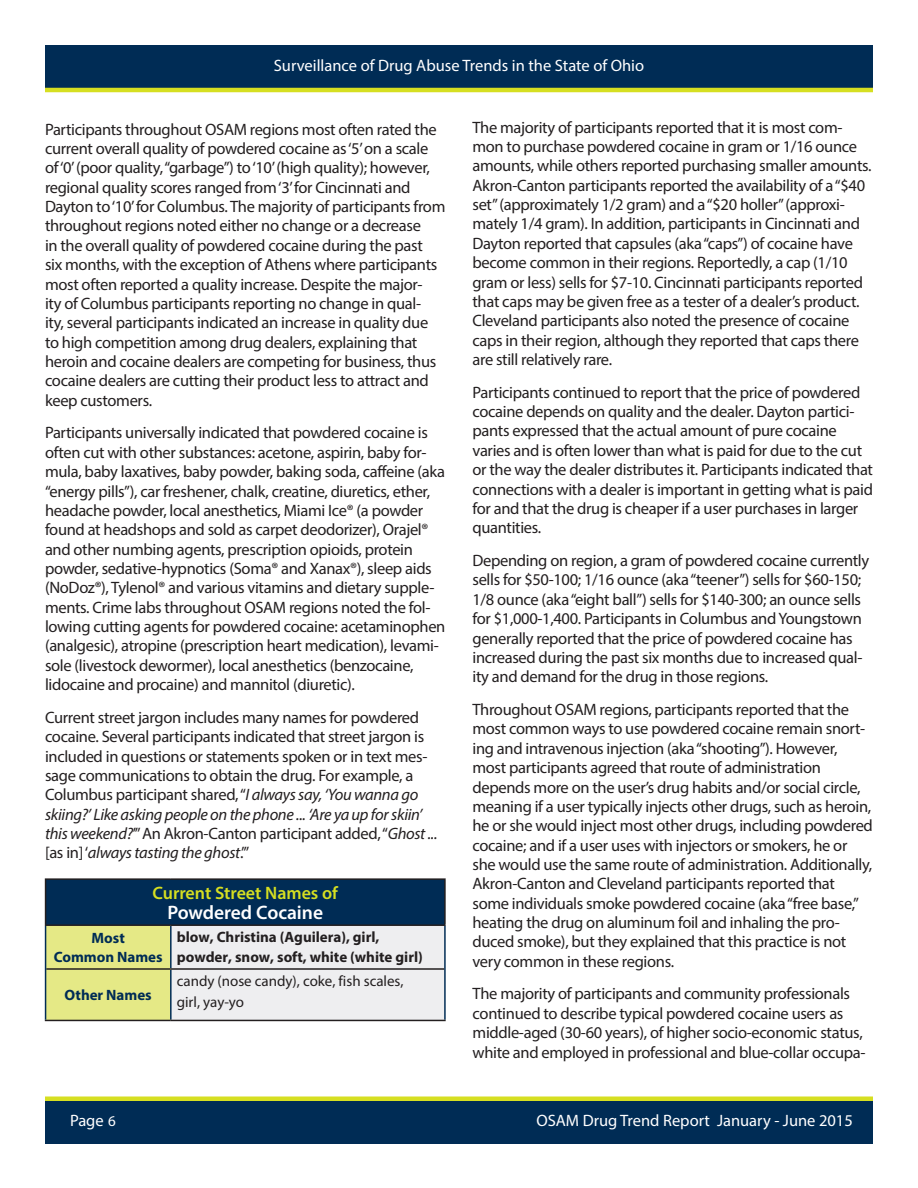
<style>
.page{position:relative;width:918px;height:1188px;background:#fff}
.page>*{position:absolute;margin:0;border:0;box-sizing:border-box;transform-origin:0 0}
.OSAM_Body_Text{font:600 19.5px "Myriad Pro";color:#fff}
.OSAM_Body_Text-2{font:600 18px "Myriad Pro";color:#d6df21}
.OSAM_Body_Text-3{font:16.5px/19.4px "Myriad Pro";letter-spacing:-.02em;color:#231f20}
.t1{font:16.5px "Myriad Pro";color:#fff}
.OSAM_Body_Text-4{font:700 15px/20.9px "Myriad Pro";color:#231f20}
.t2{font:15px/20.5px "Myriad Pro";color:#231f20}
.OSAM_Body_Text-5{font:700 15px/19.4px "Myriad Pro";color:#002c55;text-align:center}
.s1{font-style:italic}
.s2{font-size:15px}
</style>
<div class="page">
<div style="left:45px;top:1099px;width:828px;height:45px;background:#002c55"></div>
<div style="left:45px;top:45px;width:828px;height:45px;background:#002c55"></div>
<hr style="left:45px;top:88px;width:828px;height:4px;background:#d6df21">
<div style="left:45px;top:1096px;width:828px;height:5px;background:#d6df21"></div>
<div style="left:46px;top:879px;width:399px;height:46px;background:#002c55"></div>
<svg style="left:46px;top:926px;width:398px;height:94px;background:#e8eacd"></svg>
<hr style="left:45px;top:878px;width:126px;height:2px;background:#231f20">
<hr style="left:45px;top:880px;width:1px;height:44px;background:#231f20">
<hr style="left:171px;top:878px;width:275px;height:2px;background:#231f20">
<hr style="left:444px;top:880px;width:2px;height:44px;background:#231f20">
<hr style="left:170px;top:926px;width:2px;height:42px;background:#002c55">
<hr style="left:444px;top:926px;width:2px;height:43px;background:#002c55">
<hr style="left:170px;top:970px;width:2px;height:50px;background:#002c55">
<hr style="left:444px;top:969px;width:2px;height:51px;background:#002c55">
<hr style="left:45px;top:924px;width:126px;height:2px;background:#231f20">
<hr style="left:171px;top:924px;width:275px;height:2px;background:#231f20">
<hr style="left:46px;top:968px;width:125px;height:2px;background:#231f20">
<hr style="left:171px;top:968px;width:273px;height:2px;background:#231f20">
<hr style="left:45px;top:1020px;width:126px;height:1px;background:#231f20">
<hr style="left:171px;top:1020px;width:275px;height:1px;background:#231f20">
<hr style="left:45px;top:926px;width:1px;height:43px;background:#002c55">
<hr style="left:45px;top:969px;width:1px;height:51px;background:#002c55">
<p class="t1" style="left:274px;top:55px;width:372px">Surveillance of Drug Abuse Trends in the State of Ohio</p>
<p class="OSAM_Body_Text-3" style="left:45px;top:119px;width:402px">Participants throughout OSAM regions most often rated the current overall quality of powdered cocaine as ‘5’ on a scale of ‘0’ (poor quality, “garbage”) to ‘10’ (high quality); however, regional quality scores ranged from ‘3’ for Cincinnati and Dayton to ‘10’ for Columbus. The majority of participants from throughout regions noted either no change or a decrease<br>in the overall quality of powdered cocaine during the past<br>six months, with the exception of Athens where participants most often reported a quality increase. Despite the major-<br>ity of Columbus participants reporting no change in qual-<br>ity, several participants indicated an increase in quality due to high competition among drug dealers, explaining that heroin and cocaine dealers are competing for business, thus cocaine dealers are cutting their product less to attract and keep customers.</p>
<p class="OSAM_Body_Text-3" style="left:45px;top:423px;width:402px">Participants universally indicated that powdered cocaine is often cut with other substances: acetone, aspirin, baby for&shy;mula, baby laxatives, baby powder, baking soda, caffeine (aka “energy pills”), car freshener, chalk, creatine, diuretics, ether, headache powder, local anesthetics, Miami Ice® (a powder found at headshops and sold as carpet deodorizer), Orajel® and other numbing agents, prescription opioids, protein powder, sedative-hypnotics (Soma® and Xanax®), sleep aids (NoDoz®), Tylenol® and various vitamins and dietary supple&shy;ments. Crime labs throughout OSAM regions noted the fol&shy;lowing cutting agents for powdered cocaine: acetaminophen (analgesic), atropine (prescription heart medication), levami&shy;sole (livestock dewormer), local anesthetics (benzocaine, lidocaine and procaine) and mannitol (diuretic).</p>
<p class="OSAM_Body_Text-3" style="left:45px;top:707px;width:394px">Current street jargon includes many names for powdered cocaine. Several participants indicated that street jargon is included in questions or statements spoken or in text mes&shy;sage communications to obtain the drug. For example, a Columbus participant shared, “<span class="s1">I always say, ‘You wanna go skiing?’ Like asking people on the phone ... ‘Are ya up for skiin’ this weekend?</span>’” An Akron-Canton participant added, “<span class="s1">Ghost ... </span>[as in] ‘<span class="s1">always tasting the ghost</span>.’”</p>
<p class="OSAM_Body_Text-2" style="left:153px;top:882px;width:187px">Current Street Names of</p>
<p class="OSAM_Body_Text" style="left:167px;top:900px;width:157px">Powdered Cocaine</p>
<p class="OSAM_Body_Text-5" style="left:54px;top:928px;width:110px">Most<br>Common Names</p>
<p class="OSAM_Body_Text-4" style="left:177px;top:926px;width:248px">blow, Christina (Aguilera), girl, powder, snow, soft, white (white girl)</p>
<p class="OSAM_Body_Text-5" style="left:65px;top:985px;width:89px">Other Names</p>
<p class="t2" style="left:177px;top:971px;width:228px">candy (nose candy), coke, fish scales, girl, yay-yo</p>
<p class="OSAM_Body_Text-3" style="left:472px;top:117px;width:401px">The majority of participants reported that it is most com&shy;mon to purchase powdered cocaine in gram or 1/16 ounce amounts, while others reported purchasing smaller amounts.<br>Akron-Canton participants reported the availability of a “$40 set” (approximately 1/2 gram) and a “$20 holler” (approxi&shy;mately 1/4 gram). In addition, participants in Cincinnati and Dayton reported that capsules (aka “caps”) of cocaine have become common in their regions. Reportedly, a cap (1/10 gram or less) sells for $7-10. Cincinnati participants reported that caps may be given free as a tester of a dealer’s product.<br>Cleveland participants also noted the presence of cocaine caps in their region, although they reported that caps there are still relatively rare.</p>
<p class="OSAM_Body_Text-3" style="left:472px;top:382px;width:402px">Participants continued to report that the price of powdered cocaine depends on quality and the dealer. Dayton partici&shy;pants expressed that the actual amount of pure cocaine varies and is often lower than what is paid for due to the cut or the way the dealer distributes it. Participants indicated that connections with a dealer is important in getting what is paid for and that the drug is cheaper if a user purchases in larger quantities.</p>
<p class="OSAM_Body_Text-3" style="left:472px;top:551px;width:398px">Depending on region, a gram of powdered cocaine currently sells for $50-100; 1/16 ounce (aka “teener”) sells for $60-150; 1/8 ounce (aka “eight ball”) sells for $140-300; an ounce sells for $1,000-1,400. Participants in Columbus and Youngstown generally reported that the price of powdered cocaine has increased during the past six months due to increased qual&shy;ity and demand for the drug in those regions.</p>
<p class="OSAM_Body_Text-3" style="left:472px;top:700px;width:402px">Throughout OSAM regions, participants reported that the most common ways to use powdered cocaine remain snort&shy;ing and intravenous injection (aka “shooting”). However, most participants agreed that route of administration depends more on the user’s drug habits and/or social circle, meaning if a user typically injects other drugs, such as heroin, he or she would inject most other drugs, including powdered cocaine; and if a user uses with injectors or smokers, he or she would use the same route of administration. Additionally, Akron-Canton and Cleveland participants reported that some individuals smoke powdered cocaine (aka “free base,” heating the drug on aluminum foil and inhaling the pro&shy;duced smoke), but they explained that this practice is not very common in these regions.</p>
<p class="OSAM_Body_Text-3" style="left:473px;top:984px;width:395px">The majority of participants and community professionals continued to describe typical powdered cocaine users as middle-aged (30-60 years), of higher socio-economic status, white and employed in professional and blue-collar occupa-</p>
<p class="t1" style="left:70px;top:1111px;width:47px">Page <span class="s2">6</span></p>
<p class="t1" style="left:536px;top:1111px;width:318px">OSAM Drug Trend Report January - June 2015</p>
</div>
